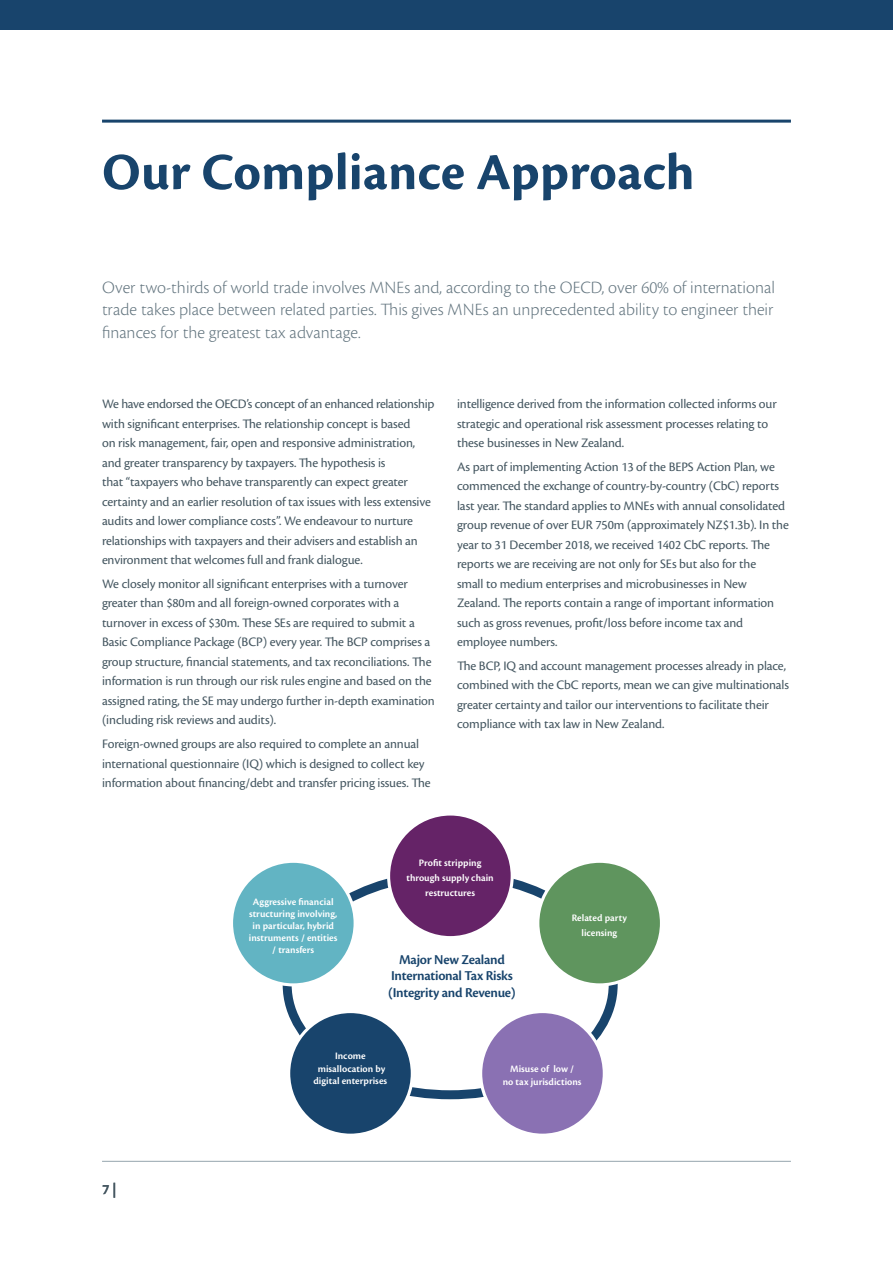
<style>
.page{position:relative;width:893px;height:1263px;background:#fff}
.page>*{position:absolute;margin:0;border:0;box-sizing:border-box;transform-origin:0 0}
.t1{font:700 54px "Cronos Pro";color:#18446c}
.t2{font:300 18px/22.5px "Cronos Pro";letter-spacing:-.005em;color:#647680;text-align:justify}
.t3{font:600 15px "Cronos Pro";color:#455761}
.t4{font:600 14.1px/16.2px "Cronos Pro";letter-spacing:-.02em;color:#18446c;text-align:center}
.t5{font:13.5px/19.5px "Cronos Pro";letter-spacing:-.01em;color:#455761}
.t6{font:600 10.2px/12.1px "Cronos Pro";color:#fff;text-align:center}
</style>
<div class="page">
<div style="left:0;top:0;width:893px;height:29px;background:#18446c"></div>
<hr style="left:102px;top:1161px;width:689px;height:1px;background:#95a5ae">
<div style="left:232px;top:861px;width:123px;height:124px;background:#62b4c3;border-radius:50%"></div>
<div style="left:230px;top:860px;width:127px;height:126px;border:3px solid #fff;border-radius:50%"></div>
<div style="left:289px;top:1011px;width:123px;height:124px;background:#18446c;border-radius:50%"></div>
<div style="left:287px;top:1010px;width:127px;height:127px;border:3px solid #fff;border-radius:50%"></div>
<div style="left:481px;top:1011px;width:123px;height:124px;background:#8a71b3;border-radius:50%"></div>
<div style="left:479px;top:1010px;width:127px;height:127px;border:3px solid #fff;border-radius:50%"></div>
<div style="left:389px;top:814px;width:123px;height:124px;background:#652367;border-radius:50%"></div>
<div style="left:387px;top:812px;width:127px;height:127px;border:3px solid #fff;border-radius:50%"></div>
<div style="left:538px;top:861px;width:123px;height:124px;background:#5f955e;border-radius:50%"></div>
<div style="left:536px;top:860px;width:127px;height:126px;border:3px solid #fff;border-radius:50%"></div>
<hr style="left:102px;top:120px;width:689px;height:3px;background:#18446c">
<h1 class="t1" style="left:102px;top:141px;width:594px">Our Compliance Approach</h1>
<p class="t2" style="left:102px;top:276px;width:674px">Over two-thirds of world trade involves MNEs and, according to the OECD, over 60% of international trade takes place between related parties. This gives MNEs an unprecedented ability to engineer their finances for the greatest tax advantage.</p>
<p class="t5" style="left:102px;top:394px;width:334px">We have endorsed the OECD’s concept of an enhanced relationship with significant enterprises. The relationship concept is based<br>on risk management, fair, open and responsive administration, and greater transparency by taxpayers. The hypothesis is<br>that “taxpayers who behave transparently can expect greater certainty and an earlier resolution of tax issues with less extensive audits and lower compliance costs”. We endeavour to nurture relationships with taxpayers and their advisers and establish an environment that welcomes full and frank dialogue.</p>
<p class="t5" style="left:102px;top:574px;width:334px">We closely monitor all significant enterprises with a turnover greater than $80m and all foreign-owned corporates with a turnover in excess of $30m. These SEs are required to submit a Basic Compliance Package (BCP) every year. The BCP comprises a group structure, financial statements, and tax reconciliations. The information is run through our risk rules engine and based on the assigned rating, the SE may undergo further in-depth examination (including risk reviews and audits).</p>
<p class="t5" style="left:102px;top:734px;width:330px">Foreign-owned groups are also required to complete an annual international questionnaire (IQ) which is designed to collect key information about financing/debt and transfer pricing issues. The</p>
<p class="t5" style="left:457px;top:394px;width:321px">intelligence derived from the information collected informs our strategic and operational risk assessment processes relating to these businesses in New Zealand.</p>
<p class="t5" style="left:457px;top:457px;width:333px">As part of implementing Action 13 of the BEPS Action Plan, we commenced the exchange of country-by-country (CbC) reports last year. The standard applies to MNEs with annual consolidated group revenue of over EUR 750m (approximately NZ$1.3b). In the year to 31 December 2018, we received 1402 CbC reports. The reports we are receiving are not only for SEs but also for the<br>small to medium enterprises and microbusinesses in New Zealand. The reports contain a range of important information such as gross revenues, profit/loss before income tax and employee numbers.</p>
<p class="t5" style="left:457px;top:656px;width:333px">The BCP, IQ and account management processes already in place, combined with the CbC reports, mean we can give multinationals greater certainty and tailor our interventions to facilitate their compliance with tax law in New Zealand.</p>
<p class="t6" style="left:249px;top:895px;width:90px">Aggressive financial structuring involving, in particular, hybrid instruments / entities / transfers</p>
<p class="t6" style="left:406px;top:855px;width:89px;line-height:15.3px">Profit stripping through supply chain restructures</p>
<p class="t4" style="left:388px;top:952px;width:129px">Major New Zealand<br>International Tax Risks (Integrity and Revenue)</p>
<p class="t6" style="left:572px;top:910px;width:57px;line-height:15.3px">Related party licensing</p>
<p class="t3" style="left:102px;top:1180px;width:16px">7 |</p>
<p class="t6" style="left:314px;top:1050px;width:75px">Income misallocation by digital enterprises</p>
<p class="t6" style="left:503px;top:1063px;width:80px">Misuse of low /<br>no tax jurisdictions</p>
</div>
